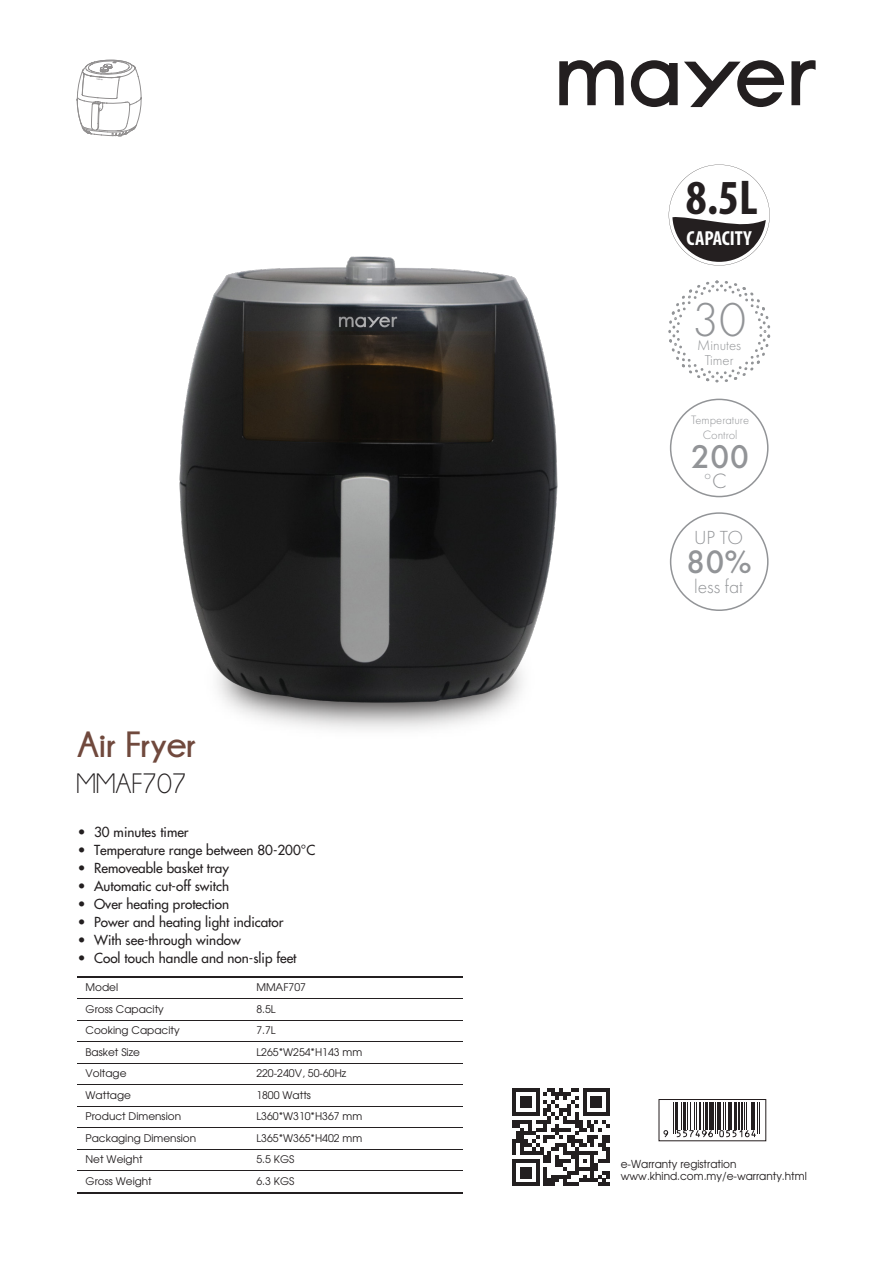
<style>
.page{position:relative;width:893px;height:1263px;background:#fff}
.page>*{position:absolute;margin:0;border:0;box-sizing:border-box;transform-origin:0 0}
.t1{font:300 49.35px "Futura PT";color:#929497}
.t2{font:700 condensed 49.05px "Myriad Pro";color:#241f20}
.t3{font:700 36.3px "Champagne&Limousines";color:#70493d}
.t4{font:500 34.05px "Futura PT";color:#929497}
.t5{font:500 33.6px "Futura PT";color:#929497}
.t6{font:28.35px "Champagne&Limousines";color:#231f20}
.t7{font:700 condensed 20.4px "Myriad Pro";color:#fff}
.t8{font:300 19.65px "Futura PT";color:#929497}
.t9{font:300 14.85px/14.9px "Futura PT";color:#929497;text-align:center}
.t10{font:500 13.5px/18px "Futura Std";color:#231f20;text-align:justify}
.t11{font:300 12.6px/15px "Futura PT";color:#929497;text-align:center}
.t12{font:10.95px/12.6px "Te X Gyre Adventor";color:#231f20;scale:.96 1}
.t13{font:10.5px "Te X Gyre Adventor";color:#231f20}
.s1{font-size:21.6px}
</style>
<div class="page">
<svg style="left:512px;top:1088px;width:98px;height:98px"></svg>
<svg style="left:791px;top:60px;width:25px;height:45px"></svg>
<svg style="left:631px;top:60px;width:47px;height:47px"></svg>
<svg style="left:559px;top:60px;width:65px;height:45px"></svg>
<svg style="left:684px;top:60px;width:100px;height:47px"></svg>
<hr style="left:77px;top:1170px;width:386px;height:1px;background:#231f20">
<hr style="left:77px;top:1192px;width:386px;height:1px;background:#231f20">
<hr style="left:77px;top:1127px;width:386px;height:1px;background:#231f20">
<hr style="left:77px;top:1149px;width:386px;height:1px;background:#231f20">
<hr style="left:77px;top:1063px;width:386px;height:1px;background:#231f20">
<hr style="left:77px;top:1084px;width:386px;height:1px;background:#231f20">
<hr style="left:77px;top:1106px;width:386px;height:1px;background:#231f20">
<hr style="left:77px;top:1041px;width:386px;height:1px;background:#231f20">
<hr style="left:77px;top:998px;width:386px;height:1px;background:#231f20">
<hr style="left:77px;top:1020px;width:386px;height:1px;background:#231f20">
<hr style="left:77px;top:976px;width:386px;height:2px;background:#231f20">
<svg style="left:669px;top:165px;width:101px;height:100px"></svg>
<svg style="left:670px;top:512px;width:99px;height:99px"></svg>
<svg style="left:670px;top:399px;width:99px;height:98px"></svg>
<svg style="left:668px;top:280px;width:102px;height:102px"></svg>
<div style="left:659px;top:1099px;width:107px;height:42px;background:#fff;border:1px solid #241d1e"></div>
<hr style="left:673px;top:1102px;width:1px;height:32px;background:#231f20">
<hr style="left:675px;top:1102px;width:1px;height:32px;background:#231f20">
<hr style="left:710px;top:1102px;width:4px;height:27px;background:#231f20">
<hr style="left:715px;top:1102px;width:1px;height:32px;background:#231f20">
<hr style="left:717px;top:1102px;width:1px;height:32px;background:#231f20">
<hr style="left:757px;top:1102px;width:1px;height:32px;background:#231f20">
<hr style="left:759px;top:1102px;width:1px;height:32px;background:#231f20">
<svg style="left:663px;top:1130px;width:5px;height:7px"></svg>
<svg style="left:676px;top:1102px;width:37px;height:36px"></svg>
<svg style="left:719px;top:1102px;width:37px;height:36px"></svg>
<img style="left:179px;top:256px;width:379px;height:474px">
<svg style="left:77px;top:60px;width:65px;height:77px"></svg>
<h3 class="t3" style="left:77px;top:725px;width:121px">Air Fryer</h3>
<h3 class="t6" style="left:76px;top:769px;width:112px">MMAF707</h3>
<p class="t10" style="left:78px;top:823px;width:9px">• • • • • • • •</p>
<p class="t10" style="left:94px;top:823px;width:223px;text-align:left">30 minutes timer<br>Temperature range between 80-200°C<br>Removeable basket tray<br>Automatic cut-off switch<br>Over heating protection<br>Power and heating light indicator<br>With see-through window<br>Cool touch handle and non-slip feet</p>
<p class="t13" style="left:86px;top:979px;width:34px">Model</p>
<p class="t13" style="left:256px;top:979px;width:51px">MMAF707</p>
<p class="t13" style="left:86px;top:1000px;width:80px">Gross Capacity</p>
<p class="t13" style="left:256px;top:1000px;width:21px">8.5L</p>
<p class="t13" style="left:86px;top:1022px;width:96px">Cooking Capacity</p>
<p class="t13" style="left:256px;top:1022px;width:21px">7.7L</p>
<p class="t13" style="left:86px;top:1043px;width:56px">Basket Size</p>
<p class="t13" style="left:256px;top:1043px;width:107px">L265*W254*H143 mm</p>
<p class="t13" style="left:86px;top:1065px;width:42px">Voltage</p>
<p class="t13" style="left:256px;top:1065px;width:91px">220-240V, 50-60Hz</p>
<p class="t13" style="left:86px;top:1086px;width:47px">Wattage</p>
<p class="t13" style="left:256px;top:1086px;width:56px">1800 Watts</p>
<p class="t13" style="left:86px;top:1108px;width:97px">Product Dimension</p>
<p class="t13" style="left:256px;top:1108px;width:107px">L360*W310*H367 mm</p>
<p class="t13" style="left:86px;top:1129px;width:112px">Packaging Dimension</p>
<p class="t13" style="left:256px;top:1129px;width:107px">L365*W365*H402 mm</p>
<p class="t13" style="left:86px;top:1151px;width:59px">Net Weight</p>
<p class="t13" style="left:256px;top:1151px;width:40px">5.5 KGS</p>
<p class="t13" style="left:86px;top:1172px;width:68px">Gross Weight</p>
<p class="t13" style="left:256px;top:1172px;width:40px">6.3 KGS</p>
<h2 class="t2" style="left:686px;top:170px;width:73px">8.5L</h2>
<h3 class="t7" style="left:687px;top:227px;width:67px">CAPACITY</h3>
<h1 class="t1" style="left:692px;top:291px;width:56px">30</h1>
<h3 class="t9" style="left:697px;top:338px;width:45px">Minutes<br>Timer</h3>
<p class="t11" style="left:691px;top:412px;width:59px">Temperature<br>Control</p>
<p class="t11" style="left:704px;top:468px;width:24px">o<span class="s1">C</span></p>
<h3 class="t4" style="left:691px;top:436px;width:60px">200</h3>
<h3 class="t8" style="left:694px;top:527px;width:51px">UP TO</h3>
<h3 class="t5" style="left:686px;top:542px;width:67px">80%</h3>
<h3 class="t8" style="left:694px;top:576px;width:50px">less fat</h3>
<p class="t12" style="left:621px;top:1157px;width:195px">e-Warranty registration www.khind.com.my/e-warranty.html</p>
</div>
